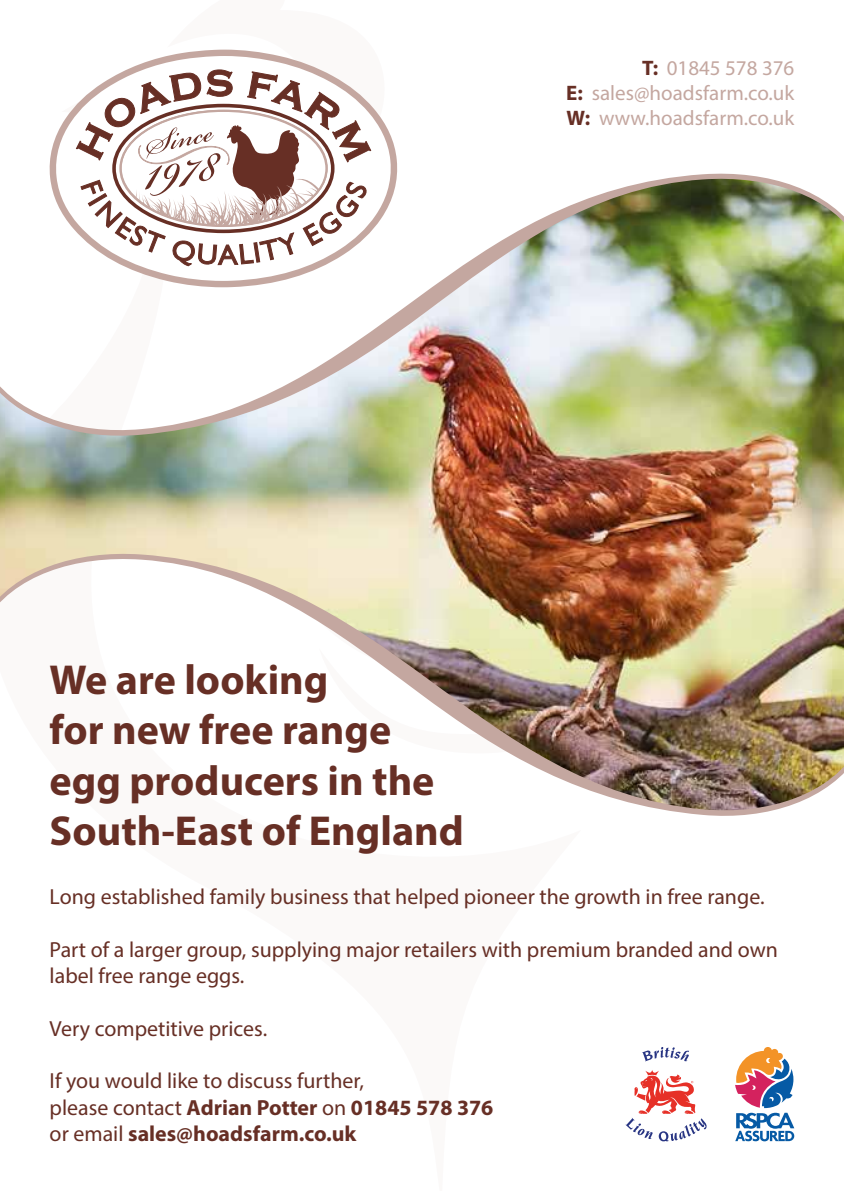
<style>
.page{position:relative;width:844px;height:1191px;background:#fff}
.page>*{position:absolute;margin:0;border:0;box-sizing:border-box;transform-origin:0 0}
.t1{font:700 42px/50.4px "Myriad Pro";color:#672f25}
.t2{font:21.88px/26.2px "Myriad Pro";color:#672f25}
.t3{font:21px/25.2px "Myriad Pro";color:#c4a7a0;text-align:justify}
.s1{font-weight:700;color:#672f25}
.s2{font-weight:700}
</style>
<div class="page">
<svg style="left:625px;top:1070px;width:81px;height:71px"></svg>
<svg style="left:642px;top:1047px;width:47px;height:14px"></svg>
<svg style="left:735px;top:1047px;width:59px;height:94px"></svg>
<img style="left:0;top:440px;width:843px;height:110px">
<img style="left:0;top:550px;width:843px;height:266px">
<img style="left:0;top:173px;width:843px;height:267px">
<svg style="left:48px;top:50px;width:350px;height:237px"></svg>
<svg style="left:61px;top:65px;width:311px;height:201px"></svg>
<p class="t3" style="left:566px;top:55px;width:229px;text-indent:76px"><span class="s1">T:</span> 01845 578 376<br><span class="s1">E:</span> sales@hoadsfarm.co.uk <span class="s1">W:</span> www.hoadsfarm.co.uk</p>
<h1 class="t1" style="left:50px;top:653px;width:415px">We are looking<br>for new free range egg producers in the<br>South-East of England</h1>
<p class="t2" style="left:50px;top:883px;width:716px">Long established family business that helped pioneer the growth in free range.</p>
<p class="t2" style="left:50px;top:936px;width:729px">Part of a larger group, supplying major retailers with premium branded and own label free range eggs.</p>
<p class="t2" style="left:50px;top:1015px;width:219px">Very competitive prices.</p>
<p class="t2" style="left:50px;top:1067px;width:445px">If you would like to discuss further,<br>please contact <span class="s2">Adrian Potter</span> on <span class="s2">01845 578 376 </span>or email <span class="s2">sales@hoadsfarm.co.uk</span></p>
</div>
